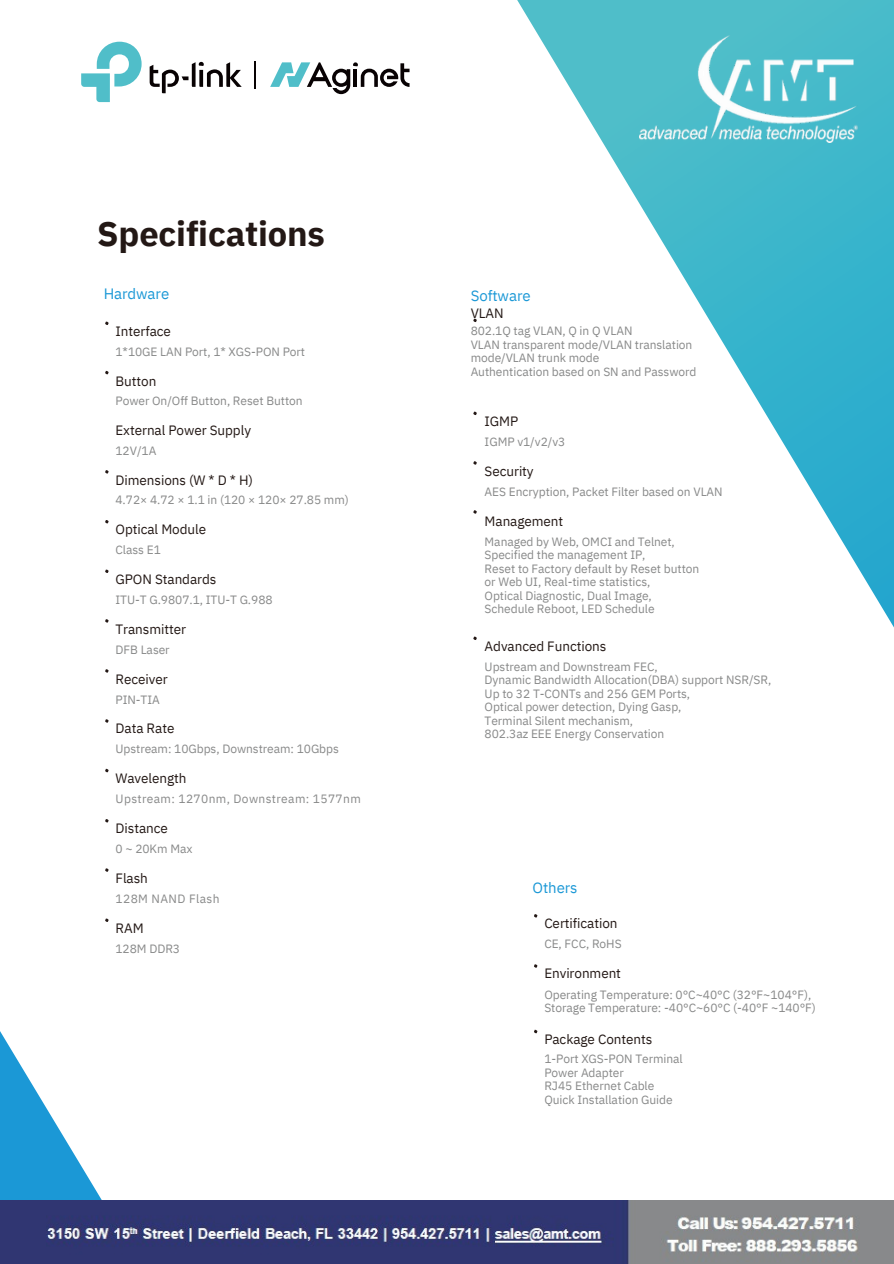
<style>
.page{position:relative;width:894px;height:1264px;background:#fff}
.page>*{position:absolute;margin:0;border:0;box-sizing:border-box;transform-origin:0 0}
.t1{font:700 34.5px "IBM Plex Sans";letter-spacing:-.005em;color:#231815}
.t2{font:15px "IBM Plex Sans";letter-spacing:-.005em;color:#1b98d6}
.t3{font:13.5px "IBM Plex Sans";letter-spacing:-.005em;color:#231815}
.t4{font:12px/13.5px "IBM Plex Sans";letter-spacing:-.005em;color:#888989}
.t5{font:12px "IBM Plex Sans";letter-spacing:.03em;color:#888989}
</style>
<div class="page">
<svg style="left:105px;top:321px;width:3px;height:4px"></svg>
<svg style="left:105px;top:569px;width:3px;height:4px"></svg>
<svg style="left:0;top:1031px;width:102px;height:169px"></svg>
<svg style="left:150px;top:62px;width:92px;height:31px"></svg>
<svg style="left:81px;top:42px;width:60px;height:60px"></svg>
<hr style="left:254px;top:61px;width:2px;height:27px;background:#080203">
<svg style="left:270px;top:62px;width:139px;height:32px"></svg>
<svg style="left:517px;top:0;width:376px;height:626px"></svg>
<img style="left:639px;top:36px;width:218px;height:107px">
<img style="left:0;top:1200px;width:893px;height:63px">
<p class="t1" style="left:97px;top:210px;width:229px">Specifications</p>
<h1 class="t2" style="left:104px;top:284px;width:67px">Hardware</h1>
<h2 class="t2" style="left:470px;top:286px;width:61px">Software</h2>
<p class="t3" style="left:470px;top:304px;width:34px">VLAN</p>
<h4 class="t4" style="left:470px;top:324px;width:227px">802.1Q tag VLAN, Q in Q VLAN<br>VLAN transparent mode/VLAN translation mode/VLAN trunk mode<br>Authentication based on SN and Password</h4>
<p class="t3" style="left:115px;top:322px;width:57px">Interface</p>
<p class="t4" style="left:115px;top:344px;width:191px">1*10GE LAN Port, 1* XGS-PON Port</p>
<p class="t3" style="left:115px;top:372px;width:42px">Button</p>
<p class="t4" style="left:115px;top:394px;width:189px">Power On/Off Button, Reset Button</p>
<p class="t3" style="left:115px;top:421px;width:137px">External Power Supply</p>
<p class="t3" style="left:115px;top:471px;width:139px">Dimensions (W * D * H)</p>
<p class="t4" style="left:115px;top:443px;width:42px">12V/1A</p>
<p class="t4" style="left:115px;top:493px;width:235px">4.72× 4.72 × 1.1 in (120 × 120× 27.85 mm)</p>
<p class="t3" style="left:115px;top:520px;width:92px">Optical Module</p>
<h3 class="t3" style="left:115px;top:570px;width:102px">GPON Standards</h3>
<p class="t4" style="left:115px;top:542px;width:47px">Class E1</p>
<p class="t4" style="left:115px;top:592px;width:159px">ITU-T G.9807.1, ITU-T G.988</p>
<p class="t3" style="left:115px;top:620px;width:72px">Transmitter</p>
<h4 class="t4" style="left:115px;top:642px;width:56px">DFB Laser</h4>
<p class="t3" style="left:115px;top:670px;width:54px">Receiver</p>
<h4 class="t4" style="left:115px;top:692px;width:46px">PIN-TIA</h4>
<p class="t3" style="left:115px;top:719px;width:60px">Data Rate</p>
<h4 class="t4" style="left:115px;top:742px;width:225px">Upstream: 10Gbps, Downstream: 10Gbps</h4>
<p class="t3" style="left:115px;top:769px;width:72px">Wavelength</p>
<h4 class="t5" style="left:115px;top:791px;width:247px">Upstream: 1270nm, Downstream: 1577nm</h4>
<p class="t3" style="left:115px;top:819px;width:54px">Distance</p>
<p class="t4" style="left:115px;top:841px;width:78px">0 ~ 20Km Max</p>
<h4 class="t3" style="left:115px;top:869px;width:34px">Flash</h4>
<h4 class="t5" style="left:115px;top:890px;width:106px">128M NAND Flash</h4>
<p class="t3" style="left:115px;top:918px;width:30px">RAM</p>
<h5 class="t4" style="left:115px;top:941px;width:66px">128M DDR3</h5>
<h4 class="t3" style="left:484px;top:412px;width:35px">IGMP</h4>
<p class="t3" style="left:484px;top:462px;width:51px">Security</p>
<p class="t3" style="left:484px;top:512px;width:80px">Management</p>
<h5 class="t4" style="left:484px;top:435px;width:82px">IGMP v1/v2/v3</h5>
<p class="t4" style="left:484px;top:484px;width:239px">AES Encryption, Packet Filter based on VLAN</p>
<p class="t4" style="left:484px;top:534px;width:216px">Managed by Web, OMCI and Telnet, Specified the management IP,<br>Reset to Factory default by Reset button or Web UI, Real-time statistics,<br>Optical Diagnostic, Dual Image, Schedule Reboot, LED Schedule</p>
<p class="t3" style="left:484px;top:637px;width:123px">Advanced Functions</p>
<h4 class="t4" style="left:484px;top:659px;width:288px">Upstream and Downstream FEC,<br>Dynamic Bandwidth Allocation(DBA) support NSR/SR, Up to 32 T-CONTs and 256 GEM Ports,<br>Optical power detection, Dying Gasp,<br>Terminal Silent mechanism,<br>802.3az EEE Energy Conservation</h4>
<p class="t2" style="left:532px;top:878px;width:47px">Others</p>
<h4 class="t3" style="left:544px;top:913px;width:75px">Certification</h4>
<p class="t4" style="left:544px;top:936px;width:79px">CE, FCC, RoHS</p>
<p class="t3" style="left:544px;top:964px;width:78px">Environment</p>
<h5 class="t4" style="left:544px;top:987px;width:273px">Operating Temperature: 0°C~40°C (32°F~104°F),<br>Storage Temperature: -40°C~60°C (-40°F ~140°F)</h5>
<h4 class="t3" style="left:544px;top:1029px;width:109px">Package Contents</h4>
<h4 class="t4" style="left:544px;top:1052px;width:140px">1-Port XGS-PON Terminal<br>Power Adapter<br>RJ45 Ethernet Cable<br>Quick Installation Guide</h4>
</div>
